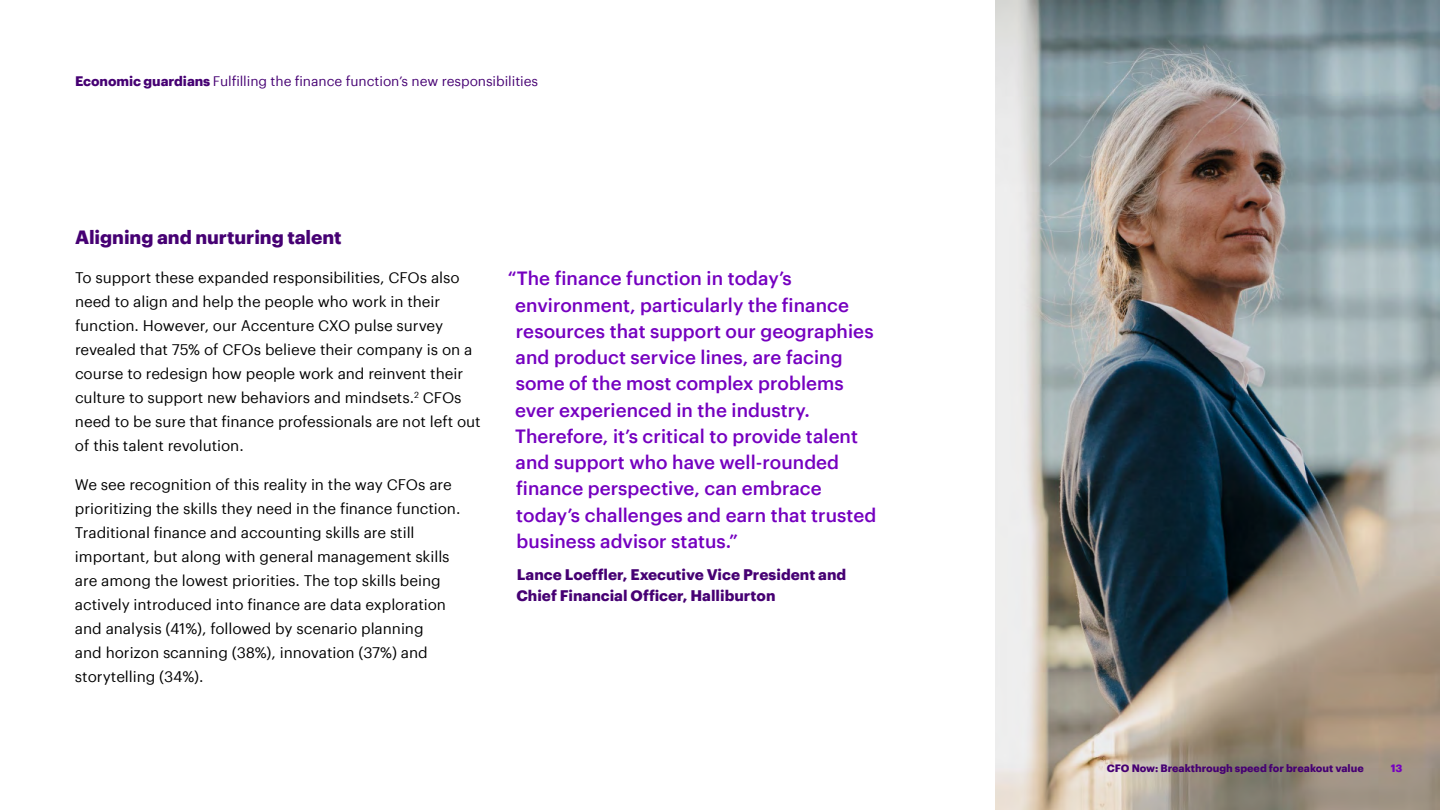
<style>
.page{position:relative;width:1440px;height:810px;background:#fff}
.page>*{position:absolute;margin:0;border:0;box-sizing:border-box;transform-origin:0 0}
.t1{font:500 18.75px/26.2px "Graphik";color:#7500c0}
.t2{font:700 18.75px "Graphik";letter-spacing:-.005em;color:#460073}
.t3{font:15px/24px "Graphik";letter-spacing:-.005em;color:#000}
.t4{font:700 15px/21px "Graphik";color:#460073}
.t5{font:13.5px "Graphik";letter-spacing:-.005em;color:#460073}
.t6{font:700 10.5px "Graphik";color:#460073}
.t7{font:700 10.5px "Graphik";color:#7500c0}
.s1{font-weight:700}
</style>
<div class="page">
<img style="left:995px;top:0;width:445px;height:810px">
<p class="t5" style="left:75px;top:71px;width:465px"><span class="s1">Economic guardians</span> Fulfilling the finance function’s new responsibilities</p>
<p class="t2" style="left:75px;top:223px;width:268px">Aligning and nurturing talent</p>
<p class="t3" style="left:75px;top:265px;width:407px">To support these expanded responsibilities, CFOs also need to align and help the people who work in their function. However, our Accenture CXO pulse survey revealed that 75% of CFOs believe their company is on a course to redesign how people work and reinvent their culture to support new behaviors and mindsets.<sup>2</sup> CFOs need to be sure that finance professionals are not left out of this talent revolution.</p>
<p class="t3" style="left:75px;top:472px;width:387px">We see recognition of this reality in the way CFOs are prioritizing the skills they need in the finance function.<br>Traditional finance and accounting skills are still important, but along with general management skills are among the lowest priorities. The top skills being actively introduced into finance are data exploration and analysis (41%), followed by scenario planning<br>and horizon scanning (38%), innovation (37%) and storytelling (34%).</p>
<p class="t1" style="left:515px;top:264px;width:363px;text-indent:-7px">“The finance function in today’s environment, particularly the finance resources that support our geographies and product service lines, are facing some of the most complex problems ever experienced in the industry.<br>Therefore, it’s critical to provide talent and support who have well-rounded finance perspective, can embrace today’s challenges and earn that trusted business advisor status.”</p>
<p class="t4" style="left:516px;top:563px;width:331px">Lance Loeffler, Executive Vice President and<br>Chief Financial Officer, Halliburton</p>
<p class="t6" style="left:1107px;top:760px;width:258px">CFO Now: Breakthrough speed for breakout value</p>
<p class="t7" style="left:1391px;top:760px;width:13px">13</p>
</div>
